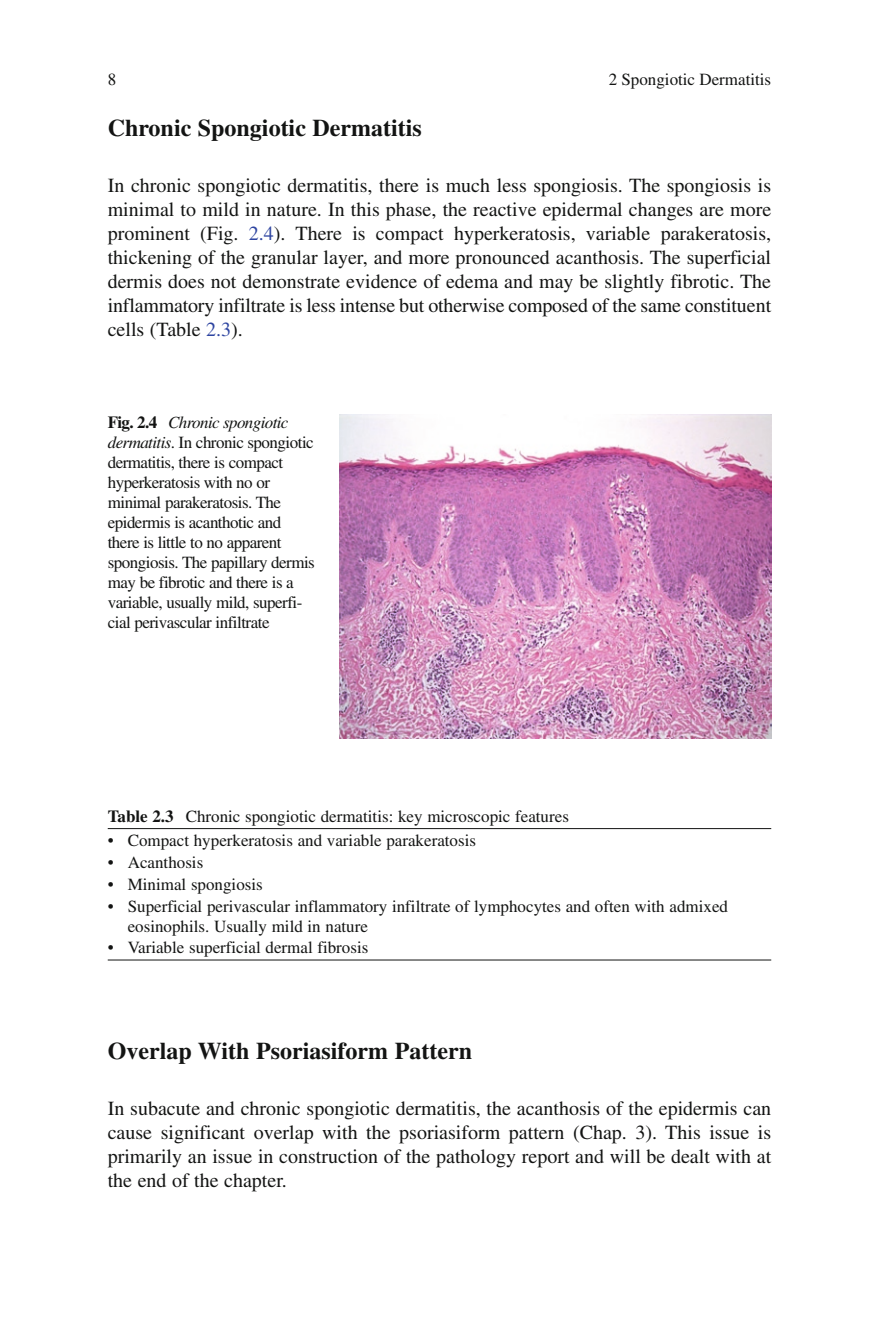
<style>
.page{position:relative;width:879px;height:1333px;background:#fff}
.page>*{position:absolute;margin:0;border:0;box-sizing:border-box;transform-origin:0 0}
.t1{font:700 24px "Times";color:#131413}
.t2{font:20px/24px "Times";color:#131413;text-align:justify}
.t3{font:17px/20px "Times";color:#131413}
.t4{font:17px/20px "Times";letter-spacing:-.03em;color:#131413}
.s1{color:#2e45a1}
.s2{font-weight:700}
.s3{font-style:italic}
</style>
<div class="page">
<img style="left:339px;top:414px;width:432px;height:324px">
<hr style="left:108px;top:959px;width:663px;height:1px;background:#131413">
<hr style="left:108px;top:828px;width:663px;height:1px;background:#131413">
<p class="t3" style="left:108px;top:70px;width:10px">8</p>
<p class="t3" style="left:609px;top:70px;width:164px">2 Spongiotic Dermatitis</p>
<p class="t1" style="left:108px;top:114px;width:316px">Chronic Spongiotic Dermatitis</p>
<p class="t2" style="left:108px;top:173px;width:665px">In chronic spongiotic dermatitis, there is much less spongiosis. The spongiosis is minimal to mild in nature. In this phase, the reactive epidermal changes are more prominent (Fig. <span class="s1">2.4</span>). There is compact hyperkeratosis, variable parakeratosis, thickening of the granular layer, and more pronounced acanthosis. The superficial dermis does not demonstrate evidence of edema and may be slightly fibrotic. The inflammatory infiltrate is less intense but otherwise composed of the same constituent cells (Table <span class="s1">2.3</span>).</p>
<p class="t4" style="left:108px;top:412px;width:209px"><span class="s2">Fig. 2.4</span> <span class="s3">Chronic spongiotic dermatitis</span>. In chronic spongiotic dermatitis, there is compact hyperkeratosis with no or minimal parakeratosis. The epidermis is acanthotic and there is little to no apparent spongiosis. The papillary dermis may be fibrotic and there is a variable, usually mild, superfi&shy;cial perivascular infiltrate</p>
<p class="t3" style="left:108px;top:806px;width:463px"><span class="s2">Table 2.3</span> Chronic spongiotic dermatitis: key microscopic features</p>
<p class="t3" style="left:108px;top:830px;width:370px">• Compact hyperkeratosis and variable parakeratosis</p>
<p class="t3" style="left:108px;top:852px;width:97px">• Acanthosis</p>
<p class="t3" style="left:108px;top:874px;width:157px">• Minimal spongiosis</p>
<p class="t3" style="left:128px;top:896px;width:602px;text-indent:-20px">• Superficial perivascular inflammatory infiltrate of lymphocytes and often with admixed eosinophils. Usually mild in nature</p>
<p class="t3" style="left:108px;top:937px;width:262px">• Variable superficial dermal fibrosis</p>
<p class="t1" style="left:108px;top:1036px;width:366px">Overlap With Psoriasiform Pattern</p>
<p class="t2" style="left:108px;top:1096px;width:665px">In subacute and chronic spongiotic dermatitis, the acanthosis of the epidermis can cause significant overlap with the psoriasiform pattern (Chap. 3). This issue is primarily an issue in construction of the pathology report and will be dealt with at the end of the chapter.</p>
</div>
